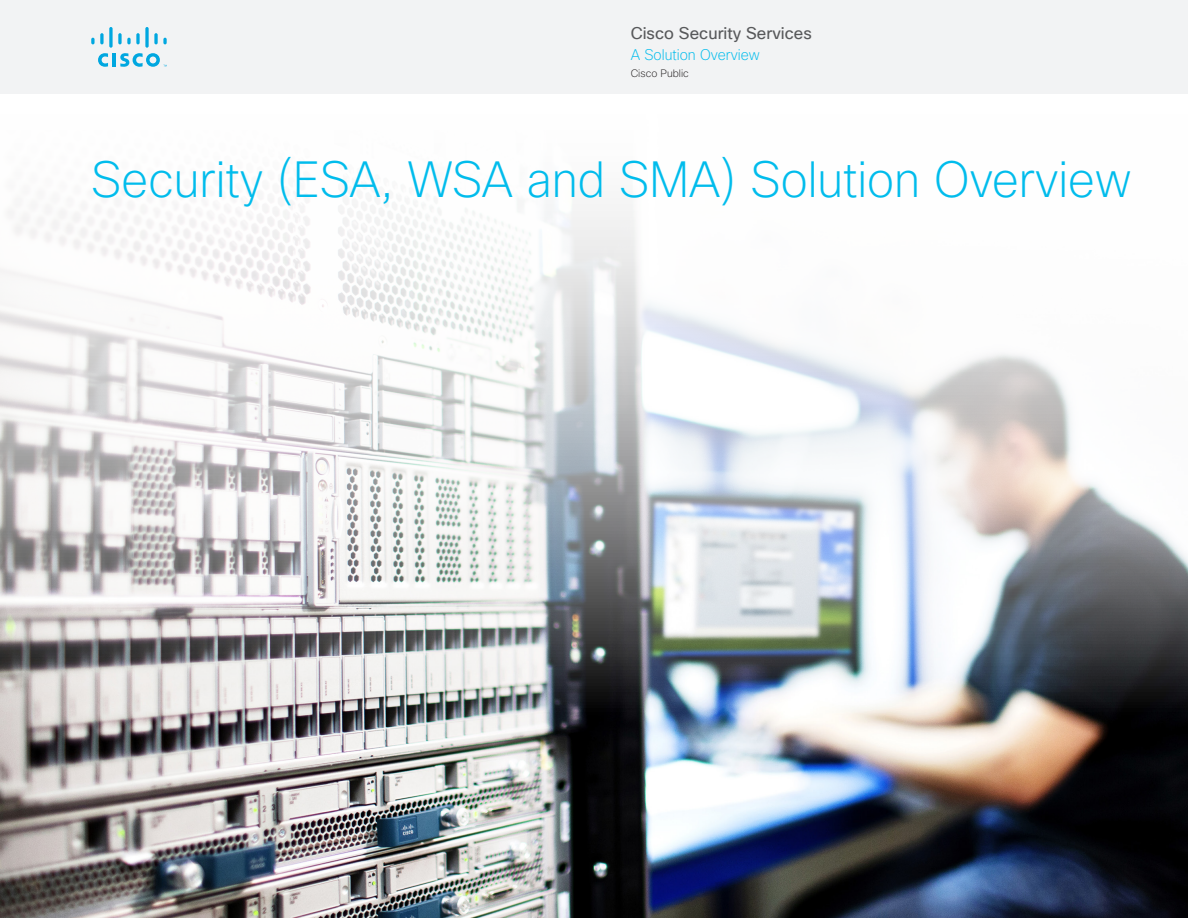
<style>
.page{position:relative;width:1188px;height:918px;background:#fff}
.page>*{position:absolute;margin:0;border:0;box-sizing:border-box;transform-origin:0 0}
.t1{font:200 49.5px "Cisco Sans";color:#01bcec;scale:.95 1}
.t2{font:16.5px "Cisco Sans TT";color:#57585a}
.t3{font:200 15px "Cisco Sans";color:#01bcec;scale:.95 1}
.t4{font:200 10.5px "Cisco Sans";color:#231f20}
</style>
<div class="page">
<div style="left:0;top:0;width:1188px;height:94px;background:#f2f3f4"></div>
<hr style="left:113px;top:53px;width:3px;height:14px;background:#00a7e0">
<svg style="left:98px;top:53px;width:10px;height:14px"></svg>
<svg style="left:91px;top:38px;width:4px;height:6px"></svg>
<svg style="left:100px;top:33px;width:4px;height:11px"></svg>
<svg style="left:109px;top:27px;width:4px;height:21px"></svg>
<svg style="left:118px;top:33px;width:4px;height:11px"></svg>
<svg style="left:127px;top:38px;width:4px;height:6px"></svg>
<svg style="left:136px;top:33px;width:4px;height:11px"></svg>
<svg style="left:145px;top:27px;width:4px;height:21px"></svg>
<svg style="left:154px;top:33px;width:4px;height:11px"></svg>
<svg style="left:163px;top:38px;width:4px;height:6px"></svg>
<svg style="left:120px;top:53px;width:47px;height:14px"></svg>
<img style="left:0;top:204px;width:1188px;height:714px">
<p class="t2" style="left:631px;top:23px;width:183px">Cisco Security Services</p>
<p class="t3" style="left:631px;top:45px;width:137px">A Solution Overview</p>
<p class="t4" style="left:631px;top:66px;width:60px">Cisco Public</p>
<p class="t1" style="left:91px;top:148px;width:1096px">Security (ESA, WSA and SMA) Solution Overview</p>
</div>
